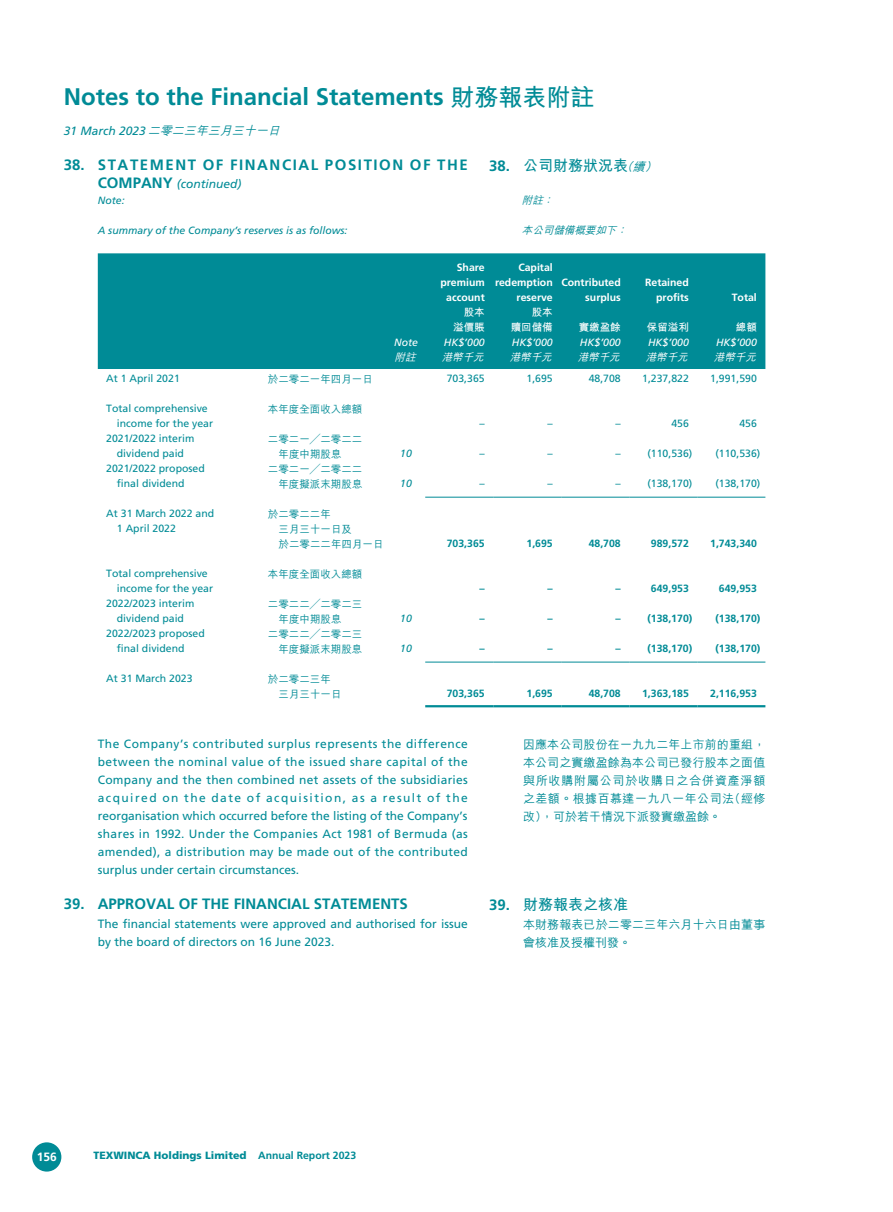
<style>
.page{position:relative;width:893px;height:1212px;background:#fff}
.page>*{position:absolute;margin:0;border:0;box-sizing:border-box;transform-origin:0 0}
.t1{font:700 24px "Frutiger LT Std";color:#008b96}
.t2{font:700 15px "Frutiger LT Std";letter-spacing:.105em;color:#008b96}
.t3{font:700 15px "Frutiger LT Std";color:#008b96}
.t4{font:700 15px "M Hei HK";color:#008b96}
.t5{font:12px/18px "Frutiger LT Std";color:#008b96;text-align:justify}
.t6{font:500 12px/18px "M Hei HK";letter-spacing:.01em;color:#008b96;text-align:justify}
.t7{font:italic 12px "Frutiger LT Std";color:#008b96}
.t8{font:700 12px "Frutiger LT Std";color:#fff}
.t9{font:10.5px/15px "Frutiger LT Std";color:#008b96}
.t10{font:700 10.5px "Frutiger LT Std";color:#008b96}
.t11{font:500 10.5px/15px "M Hei HK";color:#008b96}
.t12{font:700 10.5px/15px "Frutiger LT Std";color:#fff;text-align:right}
.t13{font:italic 10.5px "Frutiger LT Std";color:#008b96}
.t14{font:900 10.5px "Frutiger LT Std";color:#008b96}
.t15{font:italic 10.5px "Frutiger LT Std";color:#fff}
.t16{font:italic 500 10.5px "M Hei HK";color:#fff}
.t17{font:700 10.5px/15px "M Hei HK";color:#fff;text-align:right}
.t18{font:italic 500 10.5px "M Hei HK";color:#008b96}
.s1{font-family:"M Hei HK"}
.s2{font-family:"M Hei HK";font-weight:500}
.s3{font-weight:700;font-style:normal;font-size:15px}
.s4{font-family:"Frutiger LT Std"}
.s5{font-weight:500;font-style:italic;font-size:12px}
.s6{font-weight:700}
</style>
<div class="page">
<div style="left:32px;top:1142px;width:29px;height:29px;background:#008b96;border-radius:50%"></div>
<div style="left:98px;top:253px;width:667px;height:116px;background:#008b96"></div>
<hr style="left:425px;top:497px;width:68px;height:1px;background:#008b96">
<hr style="left:493px;top:497px;width:68px;height:1px;background:#008b96">
<hr style="left:561px;top:497px;width:68px;height:1px;background:#008b96">
<hr style="left:629px;top:497px;width:68px;height:1px;background:#008b96">
<hr style="left:697px;top:497px;width:68px;height:1px;background:#008b96">
<hr style="left:425px;top:662px;width:68px;height:1px;background:#008b96">
<hr style="left:493px;top:662px;width:68px;height:1px;background:#008b96">
<hr style="left:561px;top:662px;width:68px;height:1px;background:#008b96">
<hr style="left:629px;top:662px;width:68px;height:1px;background:#008b96">
<hr style="left:697px;top:662px;width:68px;height:1px;background:#008b96">
<hr style="left:425px;top:705px;width:68px;height:2px;background:#008b96">
<hr style="left:493px;top:705px;width:68px;height:2px;background:#008b96">
<hr style="left:561px;top:705px;width:68px;height:2px;background:#008b96">
<hr style="left:629px;top:705px;width:68px;height:2px;background:#008b96">
<hr style="left:697px;top:705px;width:68px;height:2px;background:#008b96">
<h1 class="t1" style="left:64px;top:83px;width:532px">Notes to the Financial Statements <span class="s1">財務報表附註</span></h1>
<p class="t7" style="left:64px;top:123px;width:222px">3 1 Ma rch 2 023 <span class="s2">二零二三年三月三十一日</span></p>
<p class="t2" style="left:64px;top:156px;width:406px">38. STATEMENT OF FINANCIAL POSITION OF THE</p>
<p class="t7" style="left:98px;top:177px;width:145px"><span class="s3">COMPANY</span> (continued)</p>
<p class="t13" style="left:98px;top:194px;width:28px">Note:</p>
<p class="t13" style="left:98px;top:224px;width:251px">A summary of the Company’s reserves is as follows:</p>
<p class="t12" style="left:440px;top:260px;width:46px">Share premium account</p>
<p class="t12" style="left:495px;top:260px;width:59px">Capital redemption reserve</p>
<p class="t4" style="left:489px;top:154px;width:173px"><span class="s4">38.</span> 公司財務狀況表<span class="s5">（續）</span></p>
<p class="t18" style="left:522px;top:193px;width:37px">附註：</p>
<p class="t18" style="left:522px;top:223px;width:110px">本公司儲備概要如下：</p>
<p class="t12" style="left:561px;top:275px;width:61px">Contributed surplus</p>
<p class="t12" style="left:645px;top:275px;width:45px">Retained profits</p>
<p class="t12" style="left:732px;top:290px;width:27px">Total</p>
<p class="t17" style="left:453px;top:304px;width:33px">股本溢價賬</p>
<p class="t17" style="left:511px;top:304px;width:43px">股本<br>贖回儲備</p>
<p class="t17" style="left:579px;top:319px;width:43px">實繳盈餘</p>
<p class="t17" style="left:647px;top:319px;width:43px">保留溢利</p>
<p class="t17" style="left:736px;top:319px;width:22px">總額</p>
<p class="t15" style="left:394px;top:336px;width:25px">Note</p>
<p class="t15" style="left:444px;top:336px;width:42px">HK$’000</p>
<p class="t15" style="left:512px;top:336px;width:42px">HK$’000</p>
<p class="t15" style="left:580px;top:336px;width:42px">HK$’000</p>
<p class="t15" style="left:648px;top:336px;width:42px">HK$’000</p>
<p class="t15" style="left:716px;top:336px;width:42px">HK$’000</p>
<p class="t16" style="left:394px;top:350px;width:26px">附註</p>
<p class="t16" style="left:442px;top:350px;width:47px">港幣千元</p>
<p class="t16" style="left:510px;top:350px;width:47px">港幣千元</p>
<p class="t16" style="left:578px;top:350px;width:47px">港幣千元</p>
<p class="t16" style="left:646px;top:350px;width:47px">港幣千元</p>
<p class="t16" style="left:714px;top:350px;width:47px">港幣千元</p>
<p class="t9" style="left:106px;top:371px;width:75px">At 1 April 2021</p>
<p class="t11" style="left:268px;top:370px;width:106px">於二零二一年四月一日</p>
<p class="t9" style="left:447px;top:371px;width:39px">703,365</p>
<p class="t9" style="left:526px;top:371px;width:28px">1,695</p>
<p class="t9" style="left:589px;top:371px;width:34px">48,708</p>
<p class="t9" style="left:642px;top:371px;width:48px">1,237,822</p>
<p class="t9" style="left:710px;top:371px;width:48px">1,991,590</p>
<p class="t9" style="left:117px;top:401px;width:98px;text-indent:-11px">Total comprehensive income for the year</p>
<p class="t11" style="left:268px;top:400px;width:96px">本年度全面收入總額</p>
<p class="t9" style="left:479px;top:416px;width:7px">–</p>
<p class="t9" style="left:547px;top:416px;width:7px">–</p>
<p class="t9" style="left:616px;top:416px;width:7px">–</p>
<p class="t9" style="left:671px;top:416px;width:19px">456</p>
<p class="t9" style="left:739px;top:416px;width:19px">456</p>
<p class="t9" style="left:106px;top:431px;width:90px;text-align:center">2021/2022 interim dividend paid</p>
<p class="t11" style="left:278px;top:430px;width:85px;text-indent:-11px">二零二一╱二零二二年度中期股息</p>
<p class="t9" style="left:117px;top:461px;width:90px;text-indent:-11px">2021/2022 proposed final dividend</p>
<p class="t11" style="left:268px;top:460px;width:96px;text-align:right">二零二一╱二零二二年度擬派末期股息</p>
<p class="t9" style="left:117px;top:506px;width:99px;text-indent:-11px">At 31 March 2022 and<br>1 April 2022</p>
<p class="t11" style="left:278px;top:505px;width:106px;text-indent:-11px">於二零二二年<br>三月三十一日及<br>於二零二二年四月一日</p>
<p class="t9" style="left:117px;top:566px;width:98px;text-indent:-11px">Total comprehensive income for the year</p>
<p class="t11" style="left:268px;top:565px;width:96px">本年度全面收入總額</p>
<p class="t9" style="left:106px;top:596px;width:90px;text-align:center">2022/2023 interim dividend paid</p>
<p class="t11" style="left:278px;top:595px;width:85px;text-indent:-11px">二零二二╱二零二三年度中期股息</p>
<p class="t9" style="left:117px;top:626px;width:90px;text-indent:-11px">2022/2023 proposed final dividend</p>
<p class="t11" style="left:268px;top:625px;width:96px;text-align:right">二零二二╱二零二三年度擬派末期股息</p>
<p class="t9" style="left:106px;top:671px;width:88px">At 31 March 2023</p>
<p class="t11" style="left:278px;top:670px;width:64px;text-indent:-11px">於二零二三年三月三十一日</p>
<p class="t13" style="left:400px;top:447px;width:13px">10</p>
<p class="t9" style="left:479px;top:446px;width:7px">–</p>
<p class="t9" style="left:547px;top:446px;width:7px">–</p>
<p class="t9" style="left:616px;top:446px;width:7px">–</p>
<p class="t9" style="left:647px;top:446px;width:46px">(110,536)</p>
<p class="t9" style="left:715px;top:446px;width:46px">(110,536)</p>
<p class="t13" style="left:400px;top:477px;width:13px">10</p>
<p class="t9" style="left:479px;top:476px;width:7px">–</p>
<p class="t9" style="left:547px;top:476px;width:7px">–</p>
<p class="t9" style="left:615px;top:476px;width:7px">–</p>
<p class="t9" style="left:647px;top:476px;width:46px">(138,170)</p>
<p class="t9" style="left:715px;top:476px;width:46px">(138,170)</p>
<p class="t10" style="left:447px;top:537px;width:39px">703,365</p>
<p class="t10" style="left:526px;top:537px;width:28px">1,695</p>
<p class="t10" style="left:589px;top:537px;width:34px">48,708</p>
<p class="t10" style="left:651px;top:537px;width:39px">989,572</p>
<p class="t10" style="left:710px;top:537px;width:48px">1,743,340</p>
<p class="t10" style="left:479px;top:582px;width:7px">–</p>
<p class="t10" style="left:547px;top:582px;width:7px">–</p>
<p class="t10" style="left:616px;top:582px;width:7px">–</p>
<p class="t10" style="left:651px;top:582px;width:39px">649,953</p>
<p class="t10" style="left:719px;top:582px;width:39px">649,953</p>
<p class="t13" style="left:400px;top:612px;width:13px">10</p>
<p class="t10" style="left:479px;top:612px;width:7px">–</p>
<p class="t10" style="left:547px;top:612px;width:7px">–</p>
<p class="t10" style="left:616px;top:612px;width:7px">–</p>
<p class="t10" style="left:647px;top:612px;width:46px">(138,170)</p>
<p class="t10" style="left:715px;top:612px;width:46px">(138,170)</p>
<p class="t13" style="left:400px;top:642px;width:13px">10</p>
<p class="t10" style="left:479px;top:642px;width:7px">–</p>
<p class="t10" style="left:547px;top:642px;width:7px">–</p>
<p class="t10" style="left:615px;top:642px;width:7px">–</p>
<p class="t10" style="left:647px;top:642px;width:46px">(138,170)</p>
<p class="t10" style="left:715px;top:642px;width:46px">(138,170)</p>
<p class="t10" style="left:447px;top:687px;width:39px">703,365</p>
<p class="t10" style="left:526px;top:687px;width:28px">1,695</p>
<p class="t10" style="left:589px;top:687px;width:34px">48,708</p>
<p class="t10" style="left:642px;top:687px;width:48px">1,363,185</p>
<p class="t10" style="left:710px;top:687px;width:48px">2,116,953</p>
<p class="t5" style="left:98px;top:734px;width:372px">The Company’s contributed surplus represents the difference between the nominal value of the issued share capital of the Company and the then combined net assets of the subsidiaries acquired on the date of acquisition, as a result of the reorganisation which occurred before the listing of the Company’s shares in 1992. Under the Companies Act 1981 of Bermuda (as amended), a distribution may be made out of the contributed surplus under certain circumstances.</p>
<p class="t3" style="left:64px;top:895px;width:346px">39. APPROVAL OF THE FINANCIAL STATEMENTS</p>
<p class="t5" style="left:98px;top:914px;width:371px">The financial statements were approved and authorised for issue by the board of directors on 16 June 2023.</p>
<p class="t6" style="left:523px;top:734px;width:244px">因應本公司股份在一九九二年上市前的重組，本公司之實繳盈餘為本公司已發行股本之面值與所收購附屬公司於收購日之合併資產淨額之差額。根據百慕達一九八一年公司法（經修改），可於若干情況下派發實繳盈餘。</p>
<p class="t4" style="left:489px;top:894px;width:141px"><span class="s4">39.</span> 財務報表之核准</p>
<p class="t6" style="left:523px;top:914px;width:244px">本財務報表已於二零二三年六月十六日由董事會核准及授權刊發。</p>
<p class="t8" style="left:37px;top:1150px;width:22px">156</p>
<p class="t14" style="left:94px;top:1148px;width:264px">TEXWINCA Holdings Limited <span class="s6">Annual Report 2023</span></p>
</div>
